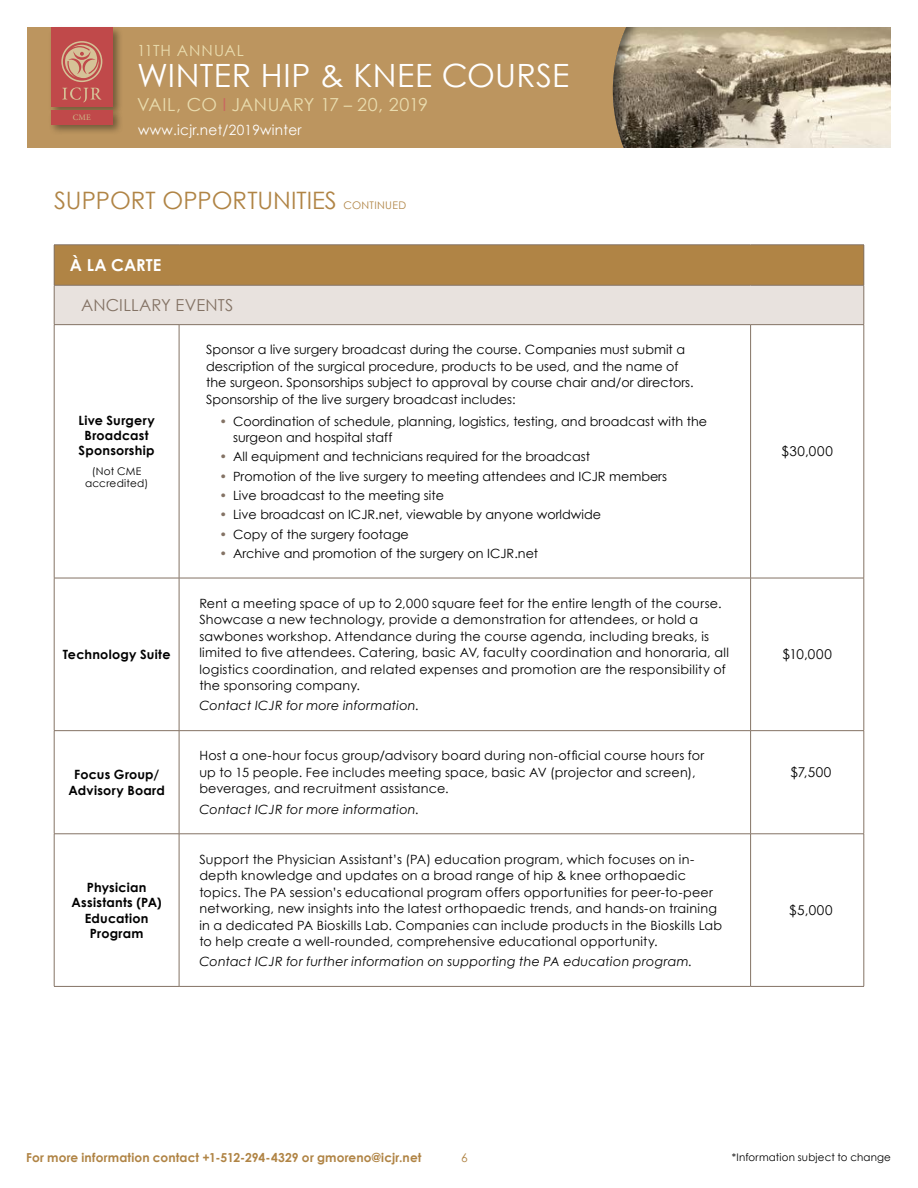
<style>
.page{position:relative;width:918px;height:1188px;background:#fff}
.page>*{position:absolute;margin:0;border:0;box-sizing:border-box;transform-origin:0 0}
.t1{font:32.1px "Century Gothic";letter-spacing:.01em;color:#fff}
.t2{font:24px "Century Gothic";color:#b08445}
.t3{font:18px "Century Gothic";letter-spacing:.005em;color:#e9dcae}
.t4{font:16.5px "Century Gothic";letter-spacing:.01em;color:#847365}
.t5{font:700 16.5px "Century Gothic";letter-spacing:.005em;color:#fff}
.t6{font:15.45px "Century Gothic";letter-spacing:.06em;color:#e9dcae}
.t7{font:14.1px "Century Gothic";letter-spacing:.02em;color:#fff}
.t8{font:13.5px "Century Gothic";letter-spacing:.055em;color:#000}
.t9{font:12.75px/16.5px "Century Gothic";letter-spacing:.005em;color:#000}
.t10{font:italic 12.75px "Century Gothic";letter-spacing:.015em;color:#000}
.t11{font:700 12.75px/15.3px "Century Gothic";letter-spacing:.02em;color:#000;text-align:center}
.t12{font:700 12.3px "Century Gothic";letter-spacing:.01em;color:#b08445}
.t13{font:12px "Century Gothic";color:#b08445}
.t14{font:10.5px/12.6px "Century Gothic";letter-spacing:.02em;color:#000;text-align:center}
.t15{font:10.5px "Century Gothic";letter-spacing:.03em;color:#b08445}
.t16{font:8.4px "Minion Pro";color:#cbb686}
.s1{color:#ca6660}
.s2{color:#847365}
</style>
<div class="page">
<div style="left:27px;top:27px;width:864px;height:121px;background:#bc955f"></div>
<div style="left:601px;top:27px;width:290px;height:121px;background:#000;opacity:.51"></div>
<div style="left:48px;top:25px;width:75px;height:93px;background:#000;opacity:.4"></div>
<div style="left:51px;top:28px;width:61px;height:79px;background:#c0494a"></div>
<div style="left:48px;top:107px;width:75px;height:28px;background:#000;opacity:.4"></div>
<div style="left:51px;top:110px;width:61px;height:14px;background:#c0494a"></div>
<svg style="left:61px;top:41px;width:41px;height:61px"></svg>
<div style="left:54px;top:245px;width:810px;height:40px;background:#b08445"></div>
<div style="left:54px;top:285px;width:810px;height:40px;background:#e8e2de"></div>
<hr style="left:54px;top:245px;width:1px;height:40px;background:#847365">
<hr style="left:54px;top:245px;width:125px;height:1px;background:#847365">
<hr style="left:179px;top:245px;width:572px;height:1px;background:#847365">
<hr style="left:751px;top:245px;width:113px;height:1px;background:#847365">
<hr style="left:54px;top:324px;width:125px;height:1px;background:#847365">
<hr style="left:54px;top:578px;width:125px;height:1px;background:#847365">
<hr style="left:54px;top:986px;width:125px;height:1px;background:#847365">
<hr style="left:179px;top:324px;width:572px;height:1px;background:#847365">
<hr style="left:179px;top:578px;width:572px;height:1px;background:#847365">
<hr style="left:179px;top:986px;width:572px;height:1px;background:#847365">
<hr style="left:751px;top:324px;width:113px;height:1px;background:#847365">
<hr style="left:751px;top:578px;width:113px;height:1px;background:#847365">
<hr style="left:751px;top:986px;width:113px;height:1px;background:#847365">
<hr style="left:864px;top:245px;width:1px;height:40px;background:#847365">
<hr style="left:54px;top:325px;width:1px;height:253px;background:#847365">
<hr style="left:179px;top:325px;width:1px;height:253px;background:#847365">
<hr style="left:750px;top:325px;width:1px;height:253px;background:#847365">
<hr style="left:864px;top:325px;width:1px;height:253px;background:#847365">
<hr style="left:54px;top:285px;width:1px;height:39px;background:#847365">
<hr style="left:54px;top:285px;width:125px;height:1px;background:#847365">
<hr style="left:179px;top:285px;width:572px;height:1px;background:#847365">
<hr style="left:751px;top:285px;width:113px;height:1px;background:#847365">
<hr style="left:864px;top:285px;width:1px;height:39px;background:#847365">
<hr style="left:54px;top:578px;width:1px;height:152px;background:#847365">
<hr style="left:179px;top:578px;width:1px;height:152px;background:#847365">
<hr style="left:750px;top:578px;width:1px;height:152px;background:#847365">
<hr style="left:864px;top:578px;width:1px;height:152px;background:#847365">
<hr style="left:54px;top:731px;width:1px;height:103px;background:#847365">
<hr style="left:54px;top:730px;width:125px;height:1px;background:#847365">
<hr style="left:179px;top:731px;width:1px;height:103px;background:#847365">
<hr style="left:179px;top:730px;width:572px;height:1px;background:#847365">
<hr style="left:750px;top:731px;width:1px;height:103px;background:#847365">
<hr style="left:751px;top:730px;width:113px;height:1px;background:#847365">
<hr style="left:864px;top:731px;width:1px;height:103px;background:#847365">
<hr style="left:54px;top:834px;width:1px;height:152px;background:#847365">
<hr style="left:54px;top:834px;width:125px;height:1px;background:#847365">
<hr style="left:179px;top:834px;width:1px;height:152px;background:#847365">
<hr style="left:179px;top:834px;width:572px;height:1px;background:#847365">
<hr style="left:750px;top:834px;width:1px;height:152px;background:#847365">
<hr style="left:751px;top:834px;width:113px;height:1px;background:#847365">
<hr style="left:864px;top:834px;width:1px;height:152px;background:#847365">
<p class="t16" style="left:73px;top:112px;width:20px">CME</p>
<p class="t6" style="left:137px;top:41px;width:108px">11TH ANNUAL</p>
<h1 class="t1" style="left:137px;top:55px;width:434px">WINTER HIP &amp; KNEE COURSE</h1>
<h3 class="t3" style="left:137px;top:94px;width:292px">VAIL, CO <span class="s1">I</span> JANUARY 17 - 20, 2019</h3>
<p class="t7" style="left:138px;top:121px;width:165px">www.icjr.net/2019winter</p>
<h2 class="t2" style="left:54px;top:186px;width:284px">SUPPORT OPPORTUNITIES</h2>
<p class="t15" style="left:344px;top:199px;width:64px">CONTINUED</p>
<p class="t5" style="left:70px;top:255px;width:93px">À LA CARTE</p>
<p class="t4" style="left:81px;top:295px;width:154px">ANCILLARY EVENTS</p>
<p class="t11" style="left:78px;top:412px;width:78px">Live Surgery<br>Broadcast<br>Sponsorship</p>
<p class="t14" style="left:85px;top:465px;width:65px">(Not CME accredited)</p>
<p class="t11" style="left:63px;top:647px;width:109px">Technology Suite</p>
<p class="t11" style="left:68px;top:767px;width:98px">Focus Group/<br>Advisory Board</p>
<p class="t11" style="left:72px;top:879px;width:92px">Physician<br>Assistants (PA)<br>Education<br>Program</p>
<p class="t9" style="left:206px;top:341px;width:489px">Sponsor a live surgery broadcast during the course. Companies must submit a description of the surgical procedure, products to be used, and the name of the surgeon. Sponsorships subject to approval by course chair and/or directors.<br>Sponsorship of the live surgery broadcast includes:</p>
<p class="t9" style="left:233px;top:414px;width:476px;line-height:15.8px;text-indent:-13px"><span class="s2">•</span> Coordination of schedule, planning, logistics, testing, and broadcast with the surgeon and hospital staff</p>
<p class="t9" style="left:220px;top:448px;width:372px"><span class="s2">•</span> All equipment and technicians required for the broadcast</p>
<p class="t9" style="left:220px;top:468px;width:449px"><span class="s2">•</span> Promotion of the live surgery to meeting attendees and ICJR members</p>
<p class="t9" style="left:220px;top:487px;width:226px"><span class="s2">•</span> Live broadcast to the meeting site</p>
<p class="t9" style="left:220px;top:506px;width:383px"><span class="s2">•</span> Live broadcast on ICJR.net, viewable by anyone worldwide</p>
<p class="t9" style="left:220px;top:525px;width:191px"><span class="s2">•</span> Copy of the surgery footage</p>
<p class="t9" style="left:220px;top:545px;width:320px"><span class="s2">•</span> Archive and promotion of the surgery on ICJR.net</p>
<p class="t9" style="left:199px;top:595px;width:531px">Rent a meeting space of up to 2,000 square feet for the entire length of the course.<br>Showcase a new technology, provide a demonstration for attendees, or hold a sawbones workshop. Attendance during the course agenda, including breaks, is limited to five attendees. Catering, basic AV, faculty coordination and honoraria, all logistics coordination, and related expenses and promotion are the responsibility of the sponsoring company.</p>
<p class="t10" style="left:199px;top:698px;width:222px">Contact ICJR for more information.</p>
<p class="t9" style="left:199px;top:747px;width:507px">Host a one-hour focus group/advisory board during non-official course hours for up to 15 people. Fee includes meeting space, basic AV (projector and screen), beverages, and recruitment assistance.</p>
<p class="t10" style="left:199px;top:801px;width:222px">Contact ICJR for more information.</p>
<p class="t9" style="left:199px;top:851px;width:524px">Support the Physician Assistant’s (PA) education program, which focuses on in&shy;depth knowledge and updates on a broad range of hip &amp; knee orthopaedic topics. The PA session’s educational program offers opportunities for peer-to-peer networking, new insights into the latest orthopaedic trends, and hands-on training in a dedicated PA Bioskills Lab. Companies can include products in the Bioskills Lab to help create a well-rounded, comprehensive educational opportunity.</p>
<p class="t10" style="left:199px;top:954px;width:495px">Contact ICJR for further information on supporting the PA education program.</p>
<p class="t8" style="left:781px;top:443px;width:53px">$30,000</p>
<p class="t8" style="left:782px;top:646px;width:51px">$10,000</p>
<p class="t8" style="left:790px;top:764px;width:42px">$7,500</p>
<p class="t8" style="left:789px;top:902px;width:45px">$5,000</p>
<p class="t12" style="left:26px;top:1150px;width:397px">For more information contact +1-512-294-4329 or gmoreno@icjr.net</p>
<p class="t13" style="left:461px;top:1151px;width:8px">6</p>
<p class="t14" style="left:732px;top:1151px;width:161px">*Information subject to change</p>
</div>
